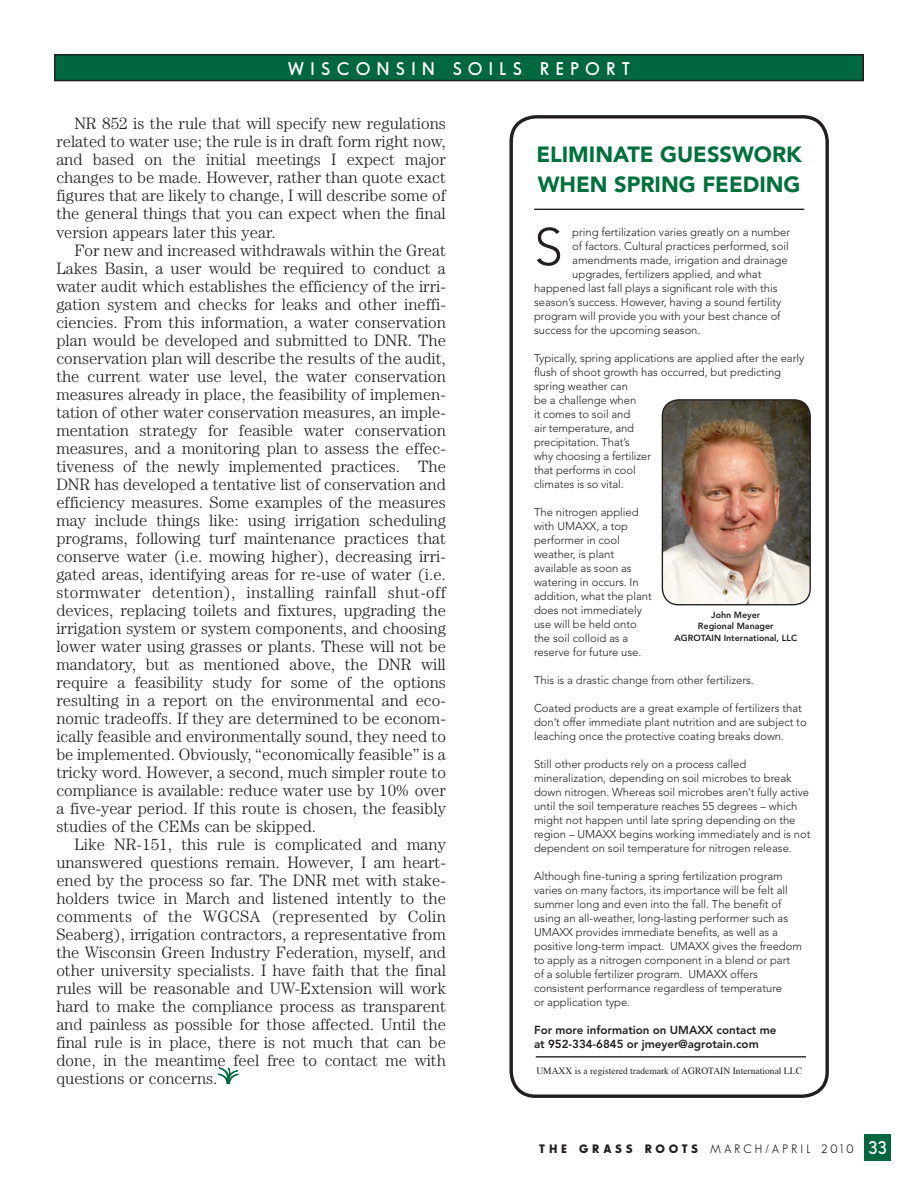
<style>
.page{position:relative;width:918px;height:1188px;background:#fff}
.page>*{position:absolute;margin:0;border:0;box-sizing:border-box;transform-origin:0 0}
.t1{font:300 51.9px "Avenir LT Std";color:#231f20}
.t2{font:900 21.9px/30px "Avenir LT Std";color:#00703c}
.t3{font:600 18px "Sans Serif FLF";letter-spacing:.355em;color:#fff}
.t4{font:300 16.5px/18px "Century";color:#231f20;text-align:justify}
.t5{font:12px "Sans Serif FLF";letter-spacing:.26em;color:#231f20}
.t6{font:800 11.55px/14px "Avenir LT Std";letter-spacing:-.005em;color:#231f20}
.t7{font:300 11.25px/14px "Avenir LT Std";letter-spacing:-.005em;color:#231f20}
.t8{font:9.6px "Times";color:#231f20}
.t9{font:800 8.85px/11.6px "Avenir LT Std";color:#231f20;text-align:center}
.s1{font-weight:700}
.s2{font-weight:600;font-size:18px;color:#fff}
</style>
<div class="page">
<div style="left:55px;top:55px;width:808px;height:26px;background:#00673e"></div>
<div style="left:54px;top:54px;width:810px;height:27px;border:2px solid #231f20"></div>
<div style="left:864px;top:1134px;width:27px;height:27px;background:#00673e"></div>
<svg style="left:218px;top:1068px;width:21px;height:16px"></svg>
<img style="left:662px;top:400px;width:148px;height:205px;border-radius:16px">
<div style="left:662px;top:399px;width:149px;height:206px;border:1px solid #231f20;border-radius:16px"></div>
<hr style="left:534px;top:209px;width:270px;height:1px;background:#231f20">
<svg style="left:509px;top:598px;width:320px;height:500px"></svg>
<p class="t3" style="left:288px;top:61px;width:344px">WISCONSIN SOILS REPORT</p>
<p class="t4" style="left:56px;top:116px;width:391px;text-indent:18px">NR 852 is the rule that will specify new regulations related to water use; the rule is in draft form right now, and based on the initial meetings I expect major changes to be made. However, rather than quote exact figures that are likely to change, I will describe some of the general things that you can expect when the final version appears later this year.</p>
<p class="t4" style="left:56px;top:242px;width:391px;text-indent:18px">For new and increased withdrawals within the Great Lakes Basin, a user would be required to conduct a water audit which establishes the efficiency of the irri&shy;gation system and checks for leaks and other ineffi&shy;ciencies. From this information, a water conservation plan would be developed and submitted to DNR. The conservation plan will describe the results of the audit, the current water use level, the water conservation measures already in place, the feasibility of implemen&shy;tation of other water conservation measures, an imple&shy;mentation strategy for feasible water conservation measures, and a monitoring plan to assess the effec&shy;tiveness of the newly implemented practices. The DNR has developed a tentative list of conservation and efficiency measures. Some examples of the measures may include things like: using irrigation scheduling programs, following turf maintenance practices that conserve water (i.e. mowing higher), decreasing irri&shy;gated areas, identifying areas for re-use of water (i.e. stormwater detention), installing rainfall shut-off devices, replacing toilets and fixtures, upgrading the irrigation system or system components, and choosing lower water using grasses or plants. These will not be mandatory, but as mentioned above, the DNR will require a feasibility study for some of the options resulting in a report on the environmental and eco&shy;nomic tradeoffs. If they are determined to be econom&shy;ically feasible and environmentally sound, they need to be implemented. Obviously, “economically feasible” is a tricky word. However, a second, much simpler route to compliance is available: reduce water use by 10% over a five-year period. If this route is chosen, the feasibly studies of the CEMs can be skipped.</p>
<p class="t4" style="left:56px;top:836px;width:391px;text-indent:18px">Like NR-151, this rule is complicated and many unanswered questions remain. However, I am heart&shy;ened by the process so far. The DNR met with stake&shy;holders twice in March and listened intently to the comments of the WGCSA (represented by Colin Seaberg), irrigation contractors, a representative from the Wisconsin Green Industry Federation, myself, and other university specialists. I have faith that the final rules will be reasonable and UW-Extension will work hard to make the compliance process as transparent and painless as possible for those affected. Until the final rule is in place, there is not much that can be done, in the meantime feel free to contact me with questions or concerns.</p>
<h2 class="t2" style="left:536px;top:139px;width:267px">ELIMINATE GUESSWORK<br>WHEN SPRING FEEDING</h2>
<h1 class="t1" style="left:534px;top:224px;width:30px">S</h1>
<p class="t7" style="left:572px;top:226px;width:219px">pring fertilization varies greatly on a number</p>
<p class="t7" style="left:572px;top:240px;width:218px">of factors. Cultural practices performed, soil</p>
<p class="t7" style="left:572px;top:254px;width:217px">amendments made, irrigation and drainage</p>
<p class="t7" style="left:572px;top:268px;width:191px">upgrades, fertilizers applied, and what</p>
<p class="t7" style="left:534px;top:282px;width:245px">happened last fall plays a significant role with this</p>
<p class="t7" style="left:534px;top:296px;width:249px">season’s success. However, having a sound fertility</p>
<p class="t7" style="left:534px;top:310px;width:248px">program will provide you with your best chance of</p>
<p class="t7" style="left:534px;top:324px;width:168px">success for the upcoming season.</p>
<p class="t7" style="left:534px;top:352px;width:272px">Typically, spring applications are applied after the early flush of shoot growth has occurred, but predicting spring weather can<br>be a challenge when<br>it comes to soil and<br>air temperature, and<br>precipitation. That’s<br>why choosing a fertilizer<br>that performs in cool<br>climates is so vital.</p>
<p class="t7" style="left:534px;top:506px;width:119px">The nitrogen applied with UMAXX, a top performer in cool weather, is plant available as soon as watering in occurs. In addition, what the plant does not immediately use will be held onto the soil colloid as a reserve for future use.</p>
<p class="t7" style="left:534px;top:674px;width:221px">This is a drastic change from other fertilizers.</p>
<p class="t7" style="left:534px;top:702px;width:274px">Coated products are a great example of fertilizers that don’t offer immediate plant nutrition and are subject to leaching once the protective coating breaks down.</p>
<p class="t7" style="left:534px;top:758px;width:278px">Still other products rely on a process called mineralization, depending on soil microbes to break down nitrogen. Whereas soil microbes aren’t fully active until the soil temperature reaches 55 degrees – which might not happen until late spring depending on the region – UMAXX begins working immediately and is not dependent on soil temperature for nitrogen release.</p>
<p class="t7" style="left:534px;top:870px;width:269px">Although fine-tuning a spring fertilization program varies on many factors, its importance will be felt all summer long and even into the fall. The benefit of using an all-weather, long-lasting performer such as UMAXX provides immediate benefits, as well as a positive long-term impact. UMAXX gives the freedom to apply as a nitrogen component in a blend or part of a soluble fertilizer program. UMAXX offers consistent performance regardless of temperature<br>or application type.</p>
<p class="t6" style="left:534px;top:1023px;width:244px">For more information on UMAXX contact me at 952-334-6845 or jmeyer@agrotain.com</p>
<p class="t9" style="left:675px;top:609px;width:124px">John Meyer<br>Regional Manager<br>AGROTAIN International, LLC</p>
<p class="t8" style="left:536px;top:1066px;width:267px">UMAXX is a registered trademark of AGROTAIN International LLC</p>
<p class="t5" style="left:539px;top:1144px;width:350px"><span class="s1">THE GRASS ROOTS</span> MARCH/APRIL 2010 <span class="s2">33</span></p>
</div>
